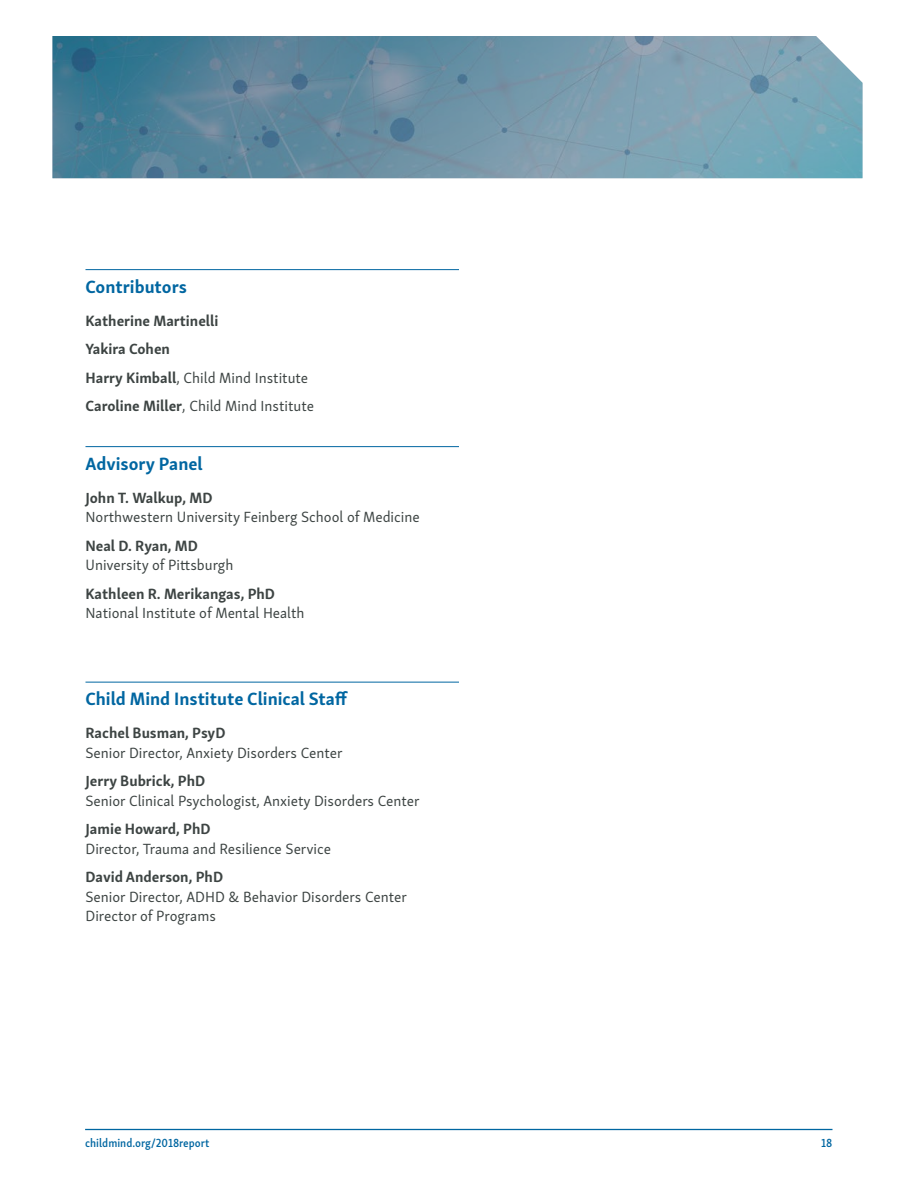
<style>
.page{position:relative;width:918px;height:1188px;background:#fff}
.page>*{position:absolute;margin:0;border:0;box-sizing:border-box;transform-origin:0 0}
.Subhead{font:700 18px "Skolar Sans Latn";color:#0066a1}
.Body_copy{font:15px/19.5px "Skolar Sans Latn";color:#3d4443}
.Body_copy-2{font:700 15px "Skolar Sans Latn";color:#3d4443}
.t1{font:600 12px "Skolar Sans Latn Cn";color:#0066a1}
.s1{font-weight:700}
</style>
<div class="page">
<hr style="left:85px;top:1129px;width:747px;height:1px;background:#0066a1">
<hr style="left:86px;top:269px;width:373px;height:1px;background:#0066a1">
<hr style="left:86px;top:446px;width:373px;height:1px;background:#0066a1">
<hr style="left:86px;top:682px;width:373px;height:1px;background:#0066a1">
<img style="left:52px;top:36px;width:810px;height:142px">
<p class="Subhead" style="left:86px;top:272px;width:103px">Contributors</p>
<p class="Body_copy-2" style="left:86px;top:308px;width:135px">Katherine Martinelli</p>
<p class="Body_copy-2" style="left:86px;top:337px;width:86px">Yakira Cohen</p>
<p class="Body_copy" style="left:86px;top:366px;width:224px"><span class="s1">Harry Kimball</span>, Child Mind Institute</p>
<p class="Body_copy" style="left:86px;top:395px;width:230px"><span class="s1">Caroline Miller</span>, Child Mind Institute</p>
<p class="Subhead" style="left:86px;top:449px;width:119px">Advisory Panel</p>
<p class="Body_copy" style="left:86px;top:486px;width:336px"><span class="s1">John T. Walkup, MD<br></span>Northwestern University Feinberg School of Medicine</p>
<p class="Body_copy" style="left:86px;top:534px;width:149px"><span class="s1">Neal D. Ryan, MD<br></span>University of Pittsburgh</p>
<p class="Body_copy" style="left:86px;top:582px;width:221px"><span class="s1">Kathleen R. Merikangas, PhD<br></span>National Institute of Mental Health</p>
<p class="Subhead" style="left:86px;top:684px;width:264px">Child Mind Institute Clinical Staff</p>
<p class="Body_copy" style="left:86px;top:722px;width:259px"><span class="s1">Rachel Busman, PsyD<br></span>Senior Director, Anxiety Disorders Center</p>
<p class="Body_copy" style="left:86px;top:770px;width:336px"><span class="s1">Jerry Bubrick, PhD<br></span>Senior Clinical Psychologist, Anxiety Disorders Center</p>
<p class="Body_copy" style="left:86px;top:818px;width:247px"><span class="s1">Jamie Howard, PhD<br></span>Director, Trauma and Resilience Service</p>
<p class="Body_copy" style="left:86px;top:866px;width:323px"><span class="s1">David Anderson, PhD<br></span>Senior Director, ADHD &amp; Behavior Disorders Center<br>Director of Programs</p>
<p class="t1" style="left:85px;top:1134px;width:126px">childmind.org/2018report</p>
<p class="t1" style="left:821px;top:1134px;width:13px">18</p>
</div>
